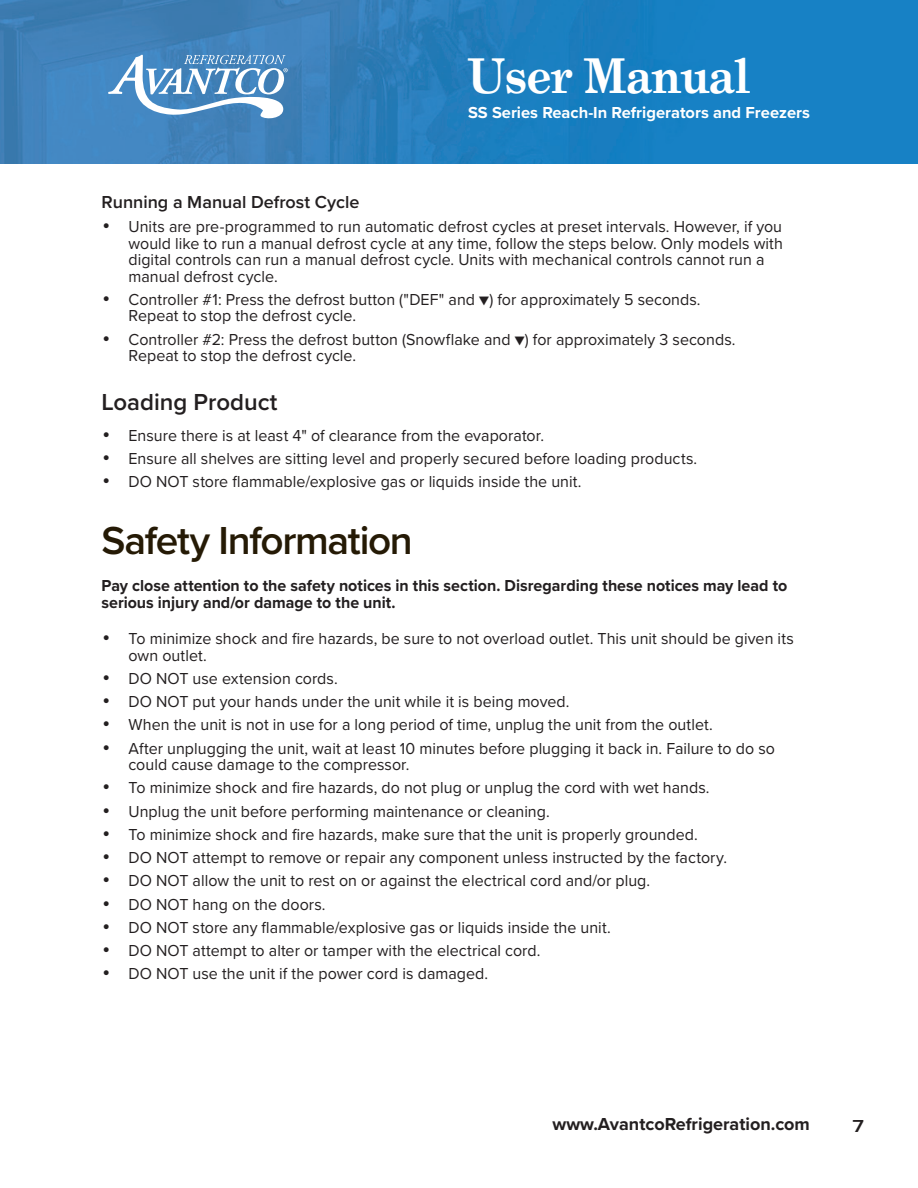
<style>
.page{position:relative;width:918px;height:1188px;background:#fff}
.page>*{position:absolute;margin:0;border:0;box-sizing:border-box;transform-origin:0 0}
.t1{font:700 48px "Grad";color:#fff}
.t2{font:600 40.5px "Proxima Nova";letter-spacing:-.03em;color:#251a05}
.Sub_Header{font:600 24px "Proxima Nova";color:#231f20}
.t3{font:700 18px "Proxima Nova";color:#231f20}
.Sub_Header-2{font:600 18px "Proxima Nova";color:#231f20}
.Sub_Header-3{font:600 18px "Proxima Nova";color:#231f20;scale:1.2 1}
.t4{font:16.5px/16.5px "Proxima Nova";letter-spacing:.005em;color:#231f20}
.body_copy{font:700 16.5px/16.5px "Proxima Nova";color:#231f20}
.t5{font:700 16.5px "Proxima Nova";color:#fff}
.s1{font-family:"Swiss 721 BT"}
</style>
<div class="page">
<img style="left:0;top:0;width:918px;height:164px">
<svg style="left:108px;top:55px;width:180px;height:65px"></svg>
<h1 class="t1" style="left:468px;top:46px;width:283px">User Manual</h1>
<p class="Sub_Header-2" style="left:102px;top:188px;width:259px">Running a Manual Defrost Cycle</p>
<p class="t5" style="left:468px;top:101px;width:343px">SS Series Reach-In Refrigerators and Freezers</p>
<p class="t4" style="left:129px;top:218px;width:656px;text-indent:-27px"><span class="s1">•</span> Units are pre-programmed to run automatic defrost cycles at preset intervals. However, if you would like to run a manual defrost cycle at any time, follow the steps below. Only models with digital controls can run a manual defrost cycle. Units with mechanical controls cannot run a manual defrost cycle.</p>
<p class="t4" style="left:129px;top:290px;width:574px;text-indent:-27px"><span class="s1">•</span> Controller #1: Press the defrost button ("DEF" and ▼) for approximately 5 seconds.<br>Repeat to stop the defrost cycle.</p>
<p class="t4" style="left:129px;top:330px;width:609px;text-indent:-27px"><span class="s1">•</span> Controller #2: Press the defrost button (Snowflake and ▼) for approximately 3 seconds.<br>Repeat to stop the defrost cycle.</p>
<p class="Sub_Header" style="left:102px;top:384px;width:177px">Loading Product</p>
<p class="t4" style="left:102px;top:426px;width:444px"><span class="s1">•</span> Ensure there is at least 4" of clearance from the evaporator.</p>
<p class="t4" style="left:102px;top:450px;width:597px"><span class="s1">•</span> Ensure all shelves are sitting level and properly secured before loading products.</p>
<p class="t4" style="left:102px;top:473px;width:482px"><span class="s1">•</span> DO NOT store flammable/explosive gas or liquids inside the unit.</p>
<p class="t2" style="left:102px;top:510px;width:313px">Safety Information</p>
<p class="body_copy" style="left:102px;top:577px;width:687px">Pay close attention to the safety notices in this section. Disregarding these notices may lead to serious injury and/or damage to the unit.</p>
<p class="t4" style="left:129px;top:630px;width:667px;text-indent:-27px"><span class="s1">•</span> To minimize shock and fire hazards, be sure to not overload outlet. This unit should be given its own outlet.</p>
<p class="t4" style="left:102px;top:669px;width:238px"><span class="s1">•</span> DO NOT use extension cords.</p>
<p class="t4" style="left:102px;top:693px;width:469px"><span class="s1">•</span> DO NOT put your hands under the unit while it is being moved.</p>
<p class="t4" style="left:102px;top:716px;width:613px"><span class="s1">•</span> When the unit is not in use for a long period of time, unplug the unit from the outlet.</p>
<p class="t4" style="left:129px;top:739px;width:648px;text-indent:-27px"><span class="s1">•</span> After unplugging the unit, wait at least 10 minutes before plugging it back in. Failure to do so could cause damage to the compressor.</p>
<p class="t4" style="left:102px;top:779px;width:610px"><span class="s1">•</span> To minimize shock and fire hazards, do not plug or unplug the cord with wet hands.</p>
<p class="t4" style="left:102px;top:802px;width:450px"><span class="s1">•</span> Unplug the unit before performing maintenance or cleaning.</p>
<p class="t4" style="left:102px;top:825px;width:598px"><span class="s1">•</span> To minimize shock and fire hazards, make sure that the unit is properly grounded.</p>
<p class="t4" style="left:102px;top:849px;width:627px"><span class="s1">•</span> DO NOT attempt to remove or repair any component unless instructed by the factory.</p>
<p class="t4" style="left:102px;top:872px;width:550px"><span class="s1">•</span> DO NOT allow the unit to rest on or against the electrical cord and/or plug.</p>
<p class="t4" style="left:102px;top:895px;width:226px"><span class="s1">•</span> DO NOT hang on the doors.</p>
<p class="t4" style="left:102px;top:918px;width:511px"><span class="s1">•</span> DO NOT store any flammable/explosive gas or liquids inside the unit.</p>
<p class="t4" style="left:102px;top:942px;width:441px"><span class="s1">•</span> DO NOT attempt to alter or tamper with the electrical cord.</p>
<p class="t4" style="left:102px;top:965px;width:388px"><span class="s1">•</span> DO NOT use the unit if the power cord is damaged.</p>
<p class="t3" style="left:553px;top:1111px;width:259px">www.AvantcoRefrigeration.com</p>
<p class="Sub_Header-3" style="left:853px;top:1113px;width:11px">7</p>
</div>
